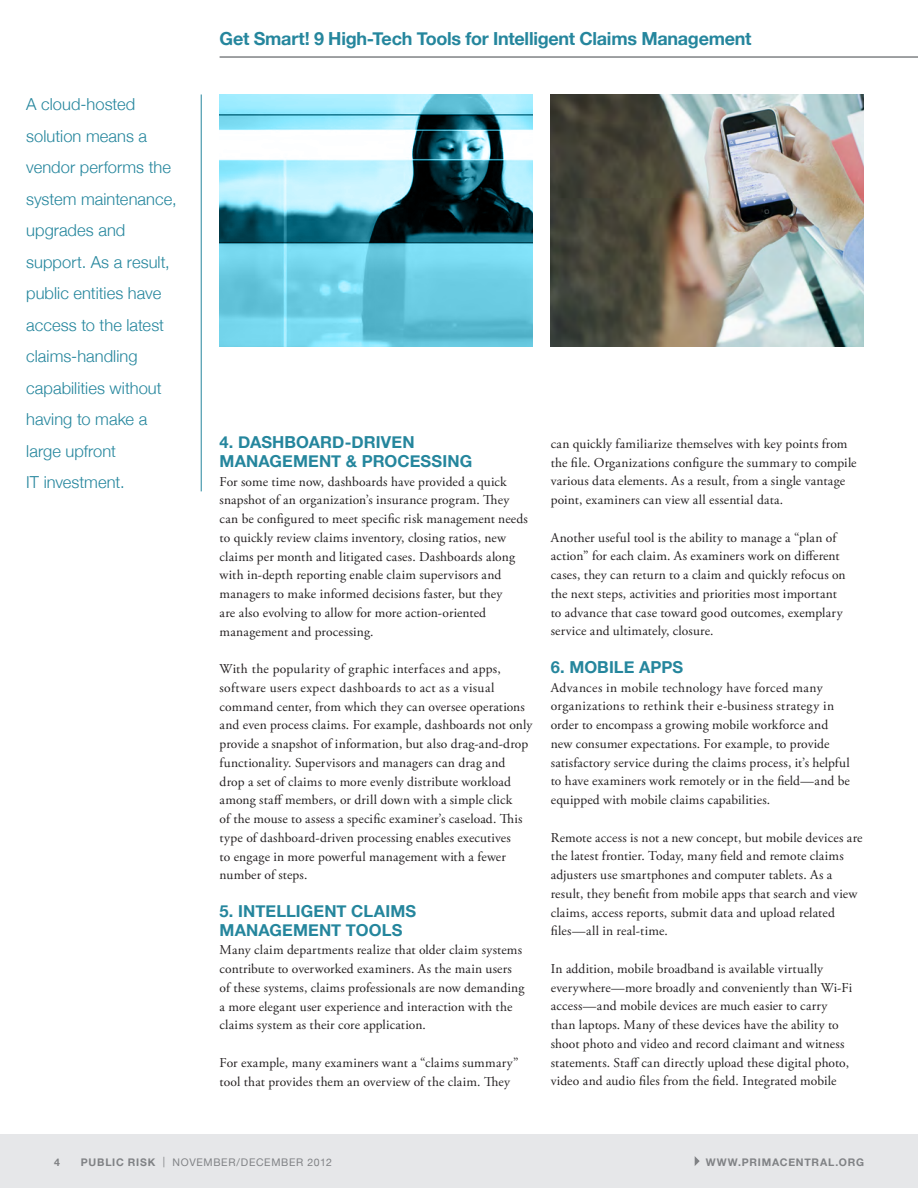
<style>
.page{position:relative;width:918px;height:1188px;background:#fff}
.page>*{position:absolute;margin:0;border:0;box-sizing:border-box;transform-origin:0 0}
.t1{font:700 18px "Helvetica Neue";letter-spacing:-.015em;color:#25869d}
.t2{font:300 16.5px/31.5px "Helvetica Neue";letter-spacing:.005em;color:#25869d}
.t3{font:700 16.5px/18.8px "Helvetica Neue";letter-spacing:.01em;color:#25869d}
.t4{font:13.5px/18.8px "Adobe Garamond Pro";letter-spacing:.015em;color:#231f20}
.t5{font:10.5px "Helvetica Neue";letter-spacing:.06em;color:#808285}
.t6{font:700 10.5px "Helvetica Neue";letter-spacing:.075em;color:#808285}
.s1{font-weight:700}
</style>
<div class="page">
<hr style="left:220px;top:56px;width:698px;height:2px;background:#808285">
<img style="left:220px;top:94px;width:313px;height:253px">
<img style="left:551px;top:94px;width:313px;height:253px">
<hr style="left:201px;top:94px;width:1px;height:397px;background:#25869d">
<div style="left:0;top:1134px;width:918px;height:54px;background:#e6e7e9"></div>
<svg style="left:695px;top:1156px;width:5px;height:10px"></svg>
<p class="t2" style="left:26px;top:88px;width:152px">A cloud-hosted solution means a vendor performs the system maintenance, upgrades and support. As a result, public entities have access to the latest claims-handling capabilities without having to make a large upfront<br>IT investment.</p>
<h1 class="t1" style="left:220px;top:27px;width:533px">GET SMART! 9 HIGH-TECH TOOLS FOR INTELLIGENT CLAIMS MANAGEMENT</h1>
<p class="t3" style="left:220px;top:432px;width:31px">4. DAS</p>
<p class="t3" style="left:272px;top:432px;width:141px">HBOARD-DRIVEN</p>
<p class="t3" style="left:220px;top:451px;width:20px">MANAG</p>
<p class="t3" style="left:282px;top:451px;width:172px">EMENT &amp; PROCESS ING</p>
<p class="t4" style="left:220px;top:472px;width:310px">For some time now, dashboards have provided a quick snapshot of an organization’s insurance program. They can be configured to meet specific risk management needs to quickly review claims inventory, closing ratios, new claims per month and litigated cases. Dashboards along with in-depth reporting enable claim supervisors and managers to make informed decisions faster, but they<br>are also evolving to allow for more action-oriented management and processing.</p>
<p class="t4" style="left:220px;top:660px;width:314px">With the popularity of graphic interfaces and apps, software users expect dashboards to act as a visual command center, from which they can oversee operations and even process claims. For example, dashboards not only provide a snapshot of information, but also drag-and-drop functionality. Supervisors and managers can drag and drop a set of claims to more evenly distribute workload among staff members, or drill down with a simple click<br>of the mouse to assess a specific examiner’s caseload. This type of dashboard-driven processing enables executives<br>to engage in more powerful management with a fewer number of steps.</p>
<p class="t3" style="left:220px;top:901px;width:179px">5. INTELLIGENT CLAIMS<br>MANAG</p>
<p class="t3" style="left:282px;top:920px;width:120px">EMENT TOOLS</p>
<p class="t4" style="left:220px;top:941px;width:306px">Many claim departments realize that older claim systems contribute to overworked examiners. As the main users of these systems, claims professionals are now demanding a more elegant user experience and interaction with the claims system as their core application.</p>
<p class="t4" style="left:220px;top:1054px;width:300px">For example, many examiners want a “claims summary” tool that provides them an overview of the claim. They</p>
<p class="t4" style="left:551px;top:435px;width:307px">can quickly familiarize themselves with key points from the file. Organizations configure the summary to compile various data elements. As a result, from a single vantage point, examiners can view all essential data.</p>
<p class="t4" style="left:551px;top:528px;width:296px">Another useful tool is the ability to manage a “plan of action” for each claim. As examiners work on different cases, they can return to a claim and quickly refocus on the next steps, activities and priorities most important to advance that case toward good outcomes, exemplary service and ultimately, closure.</p>
<p class="t3" style="left:551px;top:657px;width:104px">6. MOBILE APPS</p>
<p class="t4" style="left:551px;top:678px;width:301px">Advances in mobile technology have forced many organizations to rethink their e-business strategy in order to encompass a growing mobile workforce and new consumer expectations. For example, to provide satisfactory service during the claims process, it’s helpful to have examiners work remotely or in the field—and be equipped with mobile claims capabilities.</p>
<p class="t4" style="left:551px;top:828px;width:313px">Remote access is not a new concept, but mobile devices are the latest frontier. Today, many field and remote claims adjusters use smartphones and computer tablets. As a result, they benefit from mobile apps that search and view claims, access reports, submit data and upload related files—all in real-time.</p>
<p class="t4" style="left:551px;top:960px;width:303px">In addition, mobile broadband is available virtually everywhere—more broadly and conveniently than Wi-Fi access—and mobile devices are much easier to carry than laptops. Many of these devices have the ability to shoot photo and video and record claimant and witness statements. Staff can directly upload these digital photo, video and audio files from the field. Integrated mobile</p>
<p class="t6" style="left:54px;top:1156px;width:7px">4</p>
<p class="t5" style="left:81px;top:1156px;width:252px"><span class="s1">PUBLIC RISK</span> | NOVEMBER/DECEMBER 2012</p>
<p class="t6" style="left:706px;top:1156px;width:61px">WWW.PR IMA</p>
<p class="t6" style="left:780px;top:1156px;width:73px">CENTRAL.ORG</p>
</div>
